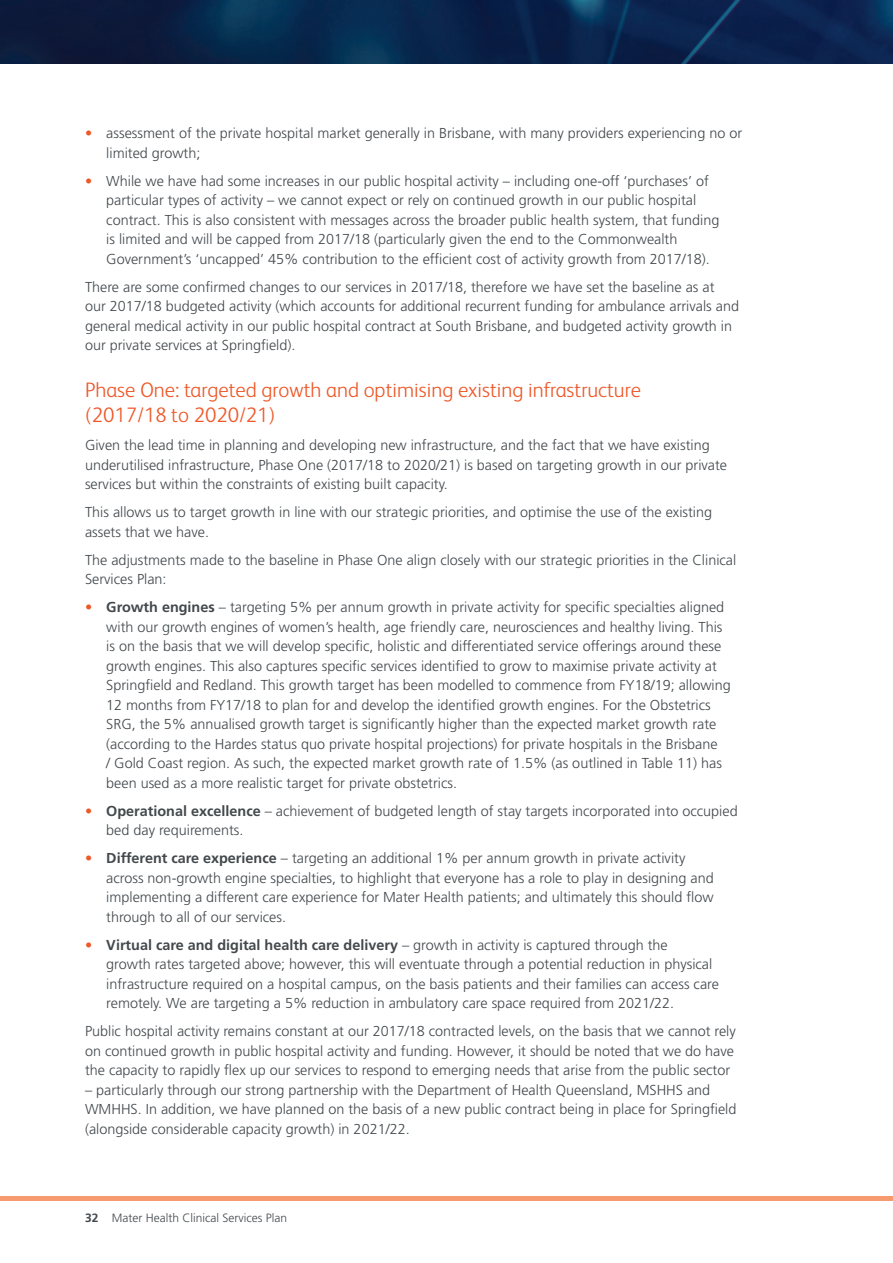
<style>
.page{position:relative;width:893px;height:1263px;background:#fff}
.page>*{position:absolute;margin:0;border:0;box-sizing:border-box;transform-origin:0 0}
.t1{font:300 21px/25.2px "FS Albert";color:#ee5829}
.t2{font:300 14.4px/19.5px "Frutiger LT Std";color:#42484c}
.t3{font:300 12px "Frutiger LT Std";color:#42484c}
.s1{color:#ee5829}
.s2{font-weight:700}
</style>
<div class="page">
<img style="left:0;top:0;width:893px;height:64px">
<hr style="left:0;top:1196px;width:893px;height:4px;background:#f79a70">
<p class="t2" style="left:106px;top:124px;width:637px;text-indent:-21px"><span class="s1">•</span> assessment of the private hospital market generally in Brisbane, with many providers experiencing no or limited growth;</p>
<p class="t2" style="left:106px;top:171px;width:615px;text-indent:-21px"><span class="s1">•</span> While we have had some increases in our public hospital activity – including one-off ‘purchases’ of particular types of activity – we cannot expect or rely on continued growth in our public hospital contract. This is also consistent with messages across the broader public health system, that funding is limited and will be capped from 2017/18 (particularly given the end to the Commonwealth Government’s ‘uncapped’ 45% contribution to the efficient cost of activity growth from 2017/18).</p>
<p class="t2" style="left:85px;top:277px;width:655px">There are some confirmed changes to our services in 2017/18, therefore we have set the baseline as at<br>our 2017/18 budgeted activity (which accounts for additional recurrent funding for ambulance arrivals and general medical activity in our public hospital contract at South Brisbane, and budgeted activity growth in our private services at Springfield).</p>
<h1 class="t1" style="left:85px;top:376px;width:558px">Phase One: targeted growth and optimising existing infrastructure (2017/18 to 2020/21)</h1>
<p class="t2" style="left:85px;top:436px;width:644px">Given the lead time in planning and developing new infrastructure, and the fact that we have existing underutilised infrastructure, Phase One (2017/18 to 2020/21) is based on targeting growth in our private services but within the constraints of existing built capacity.</p>
<p class="t2" style="left:85px;top:503px;width:629px">This allows us to target growth in line with our strategic priorities, and optimise the use of the existing assets that we have.</p>
<p class="t2" style="left:85px;top:550px;width:653px">The adjustments made to the baseline in Phase One align closely with our strategic priorities in the Clinical<br>Services Plan:</p>
<p class="t2" style="left:106px;top:598px;width:626px;text-indent:-21px"><span class="s1">•</span> <span class="s2">Growth engines</span> – targeting 5% per annum growth in private activity for specific specialties aligned with our growth engines of women’s health, age friendly care, neurosciences and healthy living. This is on the basis that we will develop specific, holistic and differentiated service offerings around these growth engines. This also captures specific services identified to grow to maximise private activity at Springfield and Redland. This growth target has been modelled to commence from FY18/19; allowing 12 months from FY17/18 to plan for and develop the identified growth engines. For the Obstetrics SRG, the 5% annualised growth target is significantly higher than the expected market growth rate (according to the Hardes status quo private hospital projections) for private hospitals in the Brisbane<br>/ Gold Coast region. As such, the expected market growth rate of 1.5% (as outlined in Table 11) has been used as a more realistic target for private obstetrics.</p>
<p class="t2" style="left:106px;top:801px;width:633px;text-indent:-21px"><span class="s1">•</span> <span class="s2">Operational excellence</span> – achievement of budgeted length of stay targets incorporated into occupied bed day requirements.</p>
<p class="t2" style="left:106px;top:849px;width:609px;text-indent:-21px"><span class="s1">•</span> <span class="s2">Different care experience</span> – targeting an additional 1% per annum growth in private activity across non-growth engine specialties, to highlight that everyone has a role to play in designing and implementing a different care experience for Mater Health patients; and ultimately this should flow through to all of our services.</p>
<p class="t2" style="left:106px;top:935px;width:614px;text-indent:-21px"><span class="s1">•</span> <span class="s2">Virtual care and digital health care delivery</span> – growth in activity is captured through the<br>growth rates targeted above; however, this will eventuate through a potential reduction in physical infrastructure required on a hospital campus, on the basis patients and their families can access care remotely. We are targeting a 5% reduction in ambulatory care space required from 2021/22.</p>
<p class="t2" style="left:85px;top:1022px;width:652px">Public hospital activity remains constant at our 2017/18 contracted levels, on the basis that we cannot rely on continued growth in public hospital activity and funding. However, it should be noted that we do have the capacity to rapidly flex up our services to respond to emerging needs that arise from the public sector</p>
<p class="t2" style="left:85px;top:1080px;width:653px">– particularly through our strong partnership with the Department of Health Queensland, MSHHS and<br>WMHHS. In addition, we have planned on the basis of a new public contract being in place for Springfield (alongside considerable capacity growth) in 2021/22.</p>
<p class="t3" style="left:85px;top:1211px;width:204px"><span class="s2">32</span> Mater Health Clinical Services Plan</p>
</div>
